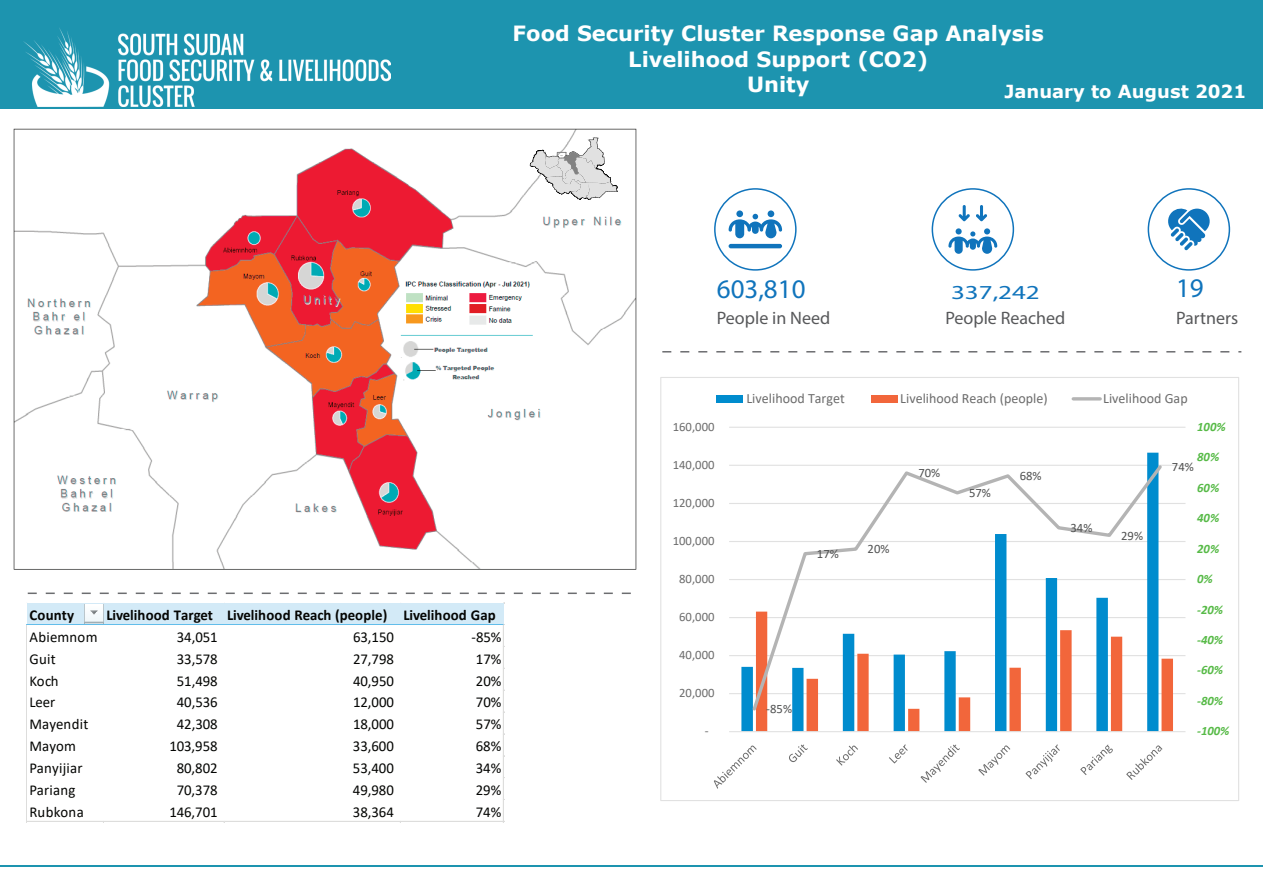
<style>
.page{position:relative;width:1263px;height:893px;background:#fff}
.page>*{position:absolute;margin:0;border:0;box-sizing:border-box;transform-origin:0 0}
.t1{font:27px "Myriad Pro";color:#1074bc}
.t2{font:700 21px/25.2px "Verdana";color:#fff;text-align:center}
.t3{font:19.95px "Myriad Pro";color:#1074bc;scale:1.36 1}
.t4{font:18px "Myriad Pro";color:#57585a}
.t5{font:700 18px "Verdana";color:#fff}
.t6{font:15.15px "Calibri";letter-spacing:-.005em;color:#040503}
.t7{font:700 15.15px "Calibri";letter-spacing:.005em;color:#040503}
.t8{font:15.15px "Calibri";letter-spacing:.02em;color:#040503}
.t9{font:15.15px "Calibri";letter-spacing:.025em;color:#040503}
.t10{font:14.1px "Calibri";color:#6c6c6c}
.t11{font:12.75px "Calibri";color:#6c6c6c}
.t12{font:italic 700 12.75px "Calibri";color:#57ba47}
.t13{font:12.75px "Calibri";color:#515252}
</style>
<div class="page">
<img style="left:13px;top:128px;width:624px;height:442px">
<div style="left:932px;top:188px;width:82px;height:83px;border:2px solid #1074bc;border-radius:50%"></div>
<div style="left:714px;top:188px;width:82px;height:83px;border:2px solid #1074bc;border-radius:50%"></div>
<div style="left:0;top:0;width:1263px;height:108px;background:#1d94af"></div>
<img style="left:23px;top:28px;width:367px;height:79px">
<svg style="left:662px;top:351px;width:579px;height:2px"></svg>
<svg style="left:28px;top:593px;width:603px;height:1px"></svg>
<div style="left:1148px;top:188px;width:82px;height:83px;border:2px solid #1074bc;border-radius:50%"></div>
<hr style="left:0;top:865px;width:1263px;height:1px;background:#1d94af">
<div style="left:768px;top:210px;width:6px;height:7px;background:#1074bc;border-radius:50%"></div>
<div style="left:736px;top:210px;width:7px;height:7px;background:#1074bc;border-radius:50%"></div>
<svg style="left:729px;top:214px;width:53px;height:24px"></svg>
<hr style="left:729px;top:244px;width:53px;height:4px;background:#1074bc;border-radius:2px">
<svg style="left:948px;top:228px;width:49px;height:26px"></svg>
<svg style="left:958px;top:205px;width:12px;height:16px"></svg>
<svg style="left:976px;top:205px;width:11px;height:16px"></svg>
<svg style="left:1168px;top:208px;width:42px;height:42px"></svg>
<svg style="left:530px;top:138px;width:88px;height:62px"></svg>
<div style="left:27px;top:603px;width:477px;height:22px;background:#d3eaf7"></div>
<hr style="left:26px;top:624px;width:478px;height:1px;background:#62bdea">
<hr style="left:26px;top:821px;width:77px;height:1px;background:#dddddc">
<hr style="left:104px;top:821px;width:120px;height:1px;background:#dddddc">
<hr style="left:225px;top:821px;width:175px;height:1px;background:#dddddc">
<svg style="left:26px;top:625px;width:1px;height:196px"></svg>
<svg style="left:503px;top:624px;width:2px;height:198px"></svg>
<hr style="left:401px;top:821px;width:103px;height:1px;background:#dddddc">
<img style="left:85px;top:605px;width:18px;height:19px">
<hr style="left:729px;top:427px;width:456px;height:1px;background:#e1e1e1">
<hr style="left:729px;top:465px;width:456px;height:1px;background:#e1e1e1">
<hr style="left:729px;top:503px;width:456px;height:1px;background:#e1e1e1">
<hr style="left:729px;top:541px;width:456px;height:1px;background:#e1e1e1">
<hr style="left:729px;top:579px;width:456px;height:1px;background:#e1e1e1">
<hr style="left:729px;top:617px;width:456px;height:1px;background:#e1e1e1">
<hr style="left:729px;top:655px;width:456px;height:1px;background:#e1e1e1">
<hr style="left:729px;top:693px;width:456px;height:1px;background:#e1e1e1">
<svg style="left:741px;top:453px;width:417px;height:278px"></svg>
<svg style="left:756px;top:658px;width:417px;height:73px"></svg>
<hr style="left:729px;top:731px;width:456px;height:1px;background:#e1e1e1">
<svg style="left:750px;top:462px;width:415px;height:251px"></svg>
<svg style="left:714px;top:745px;width:43px;height:44px"></svg>
<svg style="left:789px;top:744px;width:19px;height:18px"></svg>
<svg style="left:836px;top:745px;width:22px;height:21px"></svg>
<svg style="left:889px;top:744px;width:19px;height:19px"></svg>
<svg style="left:920px;top:745px;width:40px;height:38px"></svg>
<svg style="left:978px;top:745px;width:32px;height:31px"></svg>
<svg style="left:1025px;top:744px;width:35px;height:35px"></svg>
<svg style="left:1080px;top:745px;width:33px;height:30px"></svg>
<svg style="left:1126px;top:745px;width:36px;height:35px"></svg>
<div style="left:716px;top:395px;width:27px;height:8px;background:#008cce"></div>
<div style="left:870px;top:395px;width:27px;height:8px;background:#f2663b"></div>
<svg style="left:1073px;top:397px;width:27px;height:4px"></svg>
<h2 class="t2" style="left:513px;top:21px;width:533px">Food Security Cluster Response Gap Analysis<br>Livelihood Support (CO2)<br>Unity</h2>
<p class="t5" style="left:1004px;top:79px;width:243px">January to August 2021</p>
<p class="t7" style="left:29px;top:604px;width:46px">County</p>
<p class="t7" style="left:106px;top:604px;width:391px">Livelihood Target Livelihood Reach (people) Livelihood Gap</p>
<p class="t8" style="left:30px;top:626px;width:70px">Abiemnom</p>
<p class="t6" style="left:177px;top:626px;width:42px">34,051</p>
<p class="t6" style="left:353px;top:626px;width:42px">63,150</p>
<p class="t6" style="left:472px;top:626px;width:31px">-85%</p>
<p class="t6" style="left:29px;top:648px;width:28px">Guit</p>
<p class="t6" style="left:177px;top:648px;width:42px">33,578</p>
<p class="t6" style="left:353px;top:648px;width:42px">27,798</p>
<p class="t6" style="left:476px;top:648px;width:27px">17%</p>
<p class="t6" style="left:29px;top:670px;width:31px">Koch</p>
<p class="t6" style="left:177px;top:670px;width:42px">51,498</p>
<p class="t6" style="left:353px;top:670px;width:42px">40,950</p>
<p class="t6" style="left:476px;top:670px;width:27px">20%</p>
<p class="t6" style="left:29px;top:692px;width:27px">Leer</p>
<p class="t6" style="left:177px;top:692px;width:42px">40,536</p>
<p class="t6" style="left:353px;top:692px;width:42px">12,000</p>
<p class="t6" style="left:476px;top:692px;width:27px">70%</p>
<p class="t8" style="left:29px;top:714px;width:60px">Mayendit</p>
<p class="t6" style="left:177px;top:714px;width:42px">42,308</p>
<p class="t6" style="left:353px;top:714px;width:42px">18,000</p>
<p class="t6" style="left:476px;top:714px;width:27px">57%</p>
<p class="t6" style="left:29px;top:736px;width:48px">Mayom</p>
<p class="t6" style="left:169px;top:736px;width:50px">103,958</p>
<p class="t6" style="left:353px;top:736px;width:42px">33,600</p>
<p class="t6" style="left:476px;top:736px;width:27px">68%</p>
<p class="t8" style="left:29px;top:757px;width:55px">Panyijiar</p>
<p class="t6" style="left:177px;top:757px;width:42px">80,802</p>
<p class="t6" style="left:353px;top:757px;width:42px">53,400</p>
<p class="t6" style="left:476px;top:757px;width:27px">34%</p>
<p class="t8" style="left:29px;top:779px;width:48px">Pariang</p>
<p class="t6" style="left:177px;top:779px;width:42px">70,378</p>
<p class="t6" style="left:353px;top:779px;width:42px">49,980</p>
<p class="t6" style="left:476px;top:779px;width:27px">29%</p>
<p class="t9" style="left:29px;top:801px;width:56px">Rubkona</p>
<p class="t6" style="left:169px;top:801px;width:50px">146,701</p>
<p class="t6" style="left:353px;top:801px;width:42px">38,364</p>
<p class="t6" style="left:476px;top:801px;width:27px">74%</p>
<h1 class="t1" style="left:717px;top:272px;width:90px">603,810</h1>
<p class="t4" style="left:717px;top:307px;width:115px">People in Need</p>
<h3 class="t3" style="left:951px;top:280px;width:67px">337,242</h3>
<p class="t4" style="left:945px;top:307px;width:122px">People Reached</p>
<h1 class="t1" style="left:1176px;top:271px;width:29px">19</h1>
<p class="t4" style="left:1176px;top:307px;width:64px">Partners</p>
<p class="t11" style="left:673px;top:418px;width:43px">160,000</p>
<p class="t11" style="left:673px;top:456px;width:43px">140,000</p>
<p class="t11" style="left:673px;top:494px;width:43px">120,000</p>
<p class="t11" style="left:673px;top:532px;width:43px">100,000</p>
<p class="t11" style="left:679px;top:570px;width:37px">80,000</p>
<p class="t11" style="left:679px;top:608px;width:37px">60,000</p>
<p class="t11" style="left:679px;top:646px;width:37px">40,000</p>
<p class="t11" style="left:679px;top:684px;width:37px">20,000</p>
<p class="t11" style="left:705px;top:722px;width:5px">-</p>
<p class="t10" style="left:746px;top:388px;width:100px">Livelihood Target</p>
<p class="t10" style="left:900px;top:388px;width:149px">Livelihood Reach (people)</p>
<p class="t10" style="left:1103px;top:388px;width:86px">Livelihood Gap</p>
<p class="t12" style="left:1197px;top:418px;width:30px">100%</p>
<p class="t13" style="left:817px;top:545px;width:23px">17%</p>
<p class="t13" style="left:868px;top:540px;width:23px">20%</p>
<p class="t13" style="left:918px;top:464px;width:23px">70%</p>
<p class="t13" style="left:969px;top:484px;width:23px">57%</p>
<p class="t13" style="left:1020px;top:467px;width:23px">68%</p>
<p class="t13" style="left:1070px;top:519px;width:23px">34%</p>
<p class="t13" style="left:766px;top:700px;width:27px">-85%</p>
<p class="t13" style="left:1121px;top:527px;width:23px">29%</p>
<p class="t12" style="left:1197px;top:448px;width:24px">80%</p>
<p class="t13" style="left:1172px;top:458px;width:23px">74%</p>
<p class="t12" style="left:1197px;top:479px;width:24px">60%</p>
<p class="t12" style="left:1197px;top:509px;width:24px">40%</p>
<p class="t12" style="left:1197px;top:539px;width:24px">20%</p>
<p class="t12" style="left:1197px;top:570px;width:17px">0%</p>
<p class="t12" style="left:1197px;top:600px;width:27px">-20%</p>
<p class="t12" style="left:1197px;top:631px;width:27px">-40%</p>
<p class="t12" style="left:1197px;top:661px;width:27px">-60%</p>
<p class="t12" style="left:1197px;top:692px;width:27px">-80%</p>
<p class="t12" style="left:1197px;top:722px;width:34px">-100%</p>
</div>
